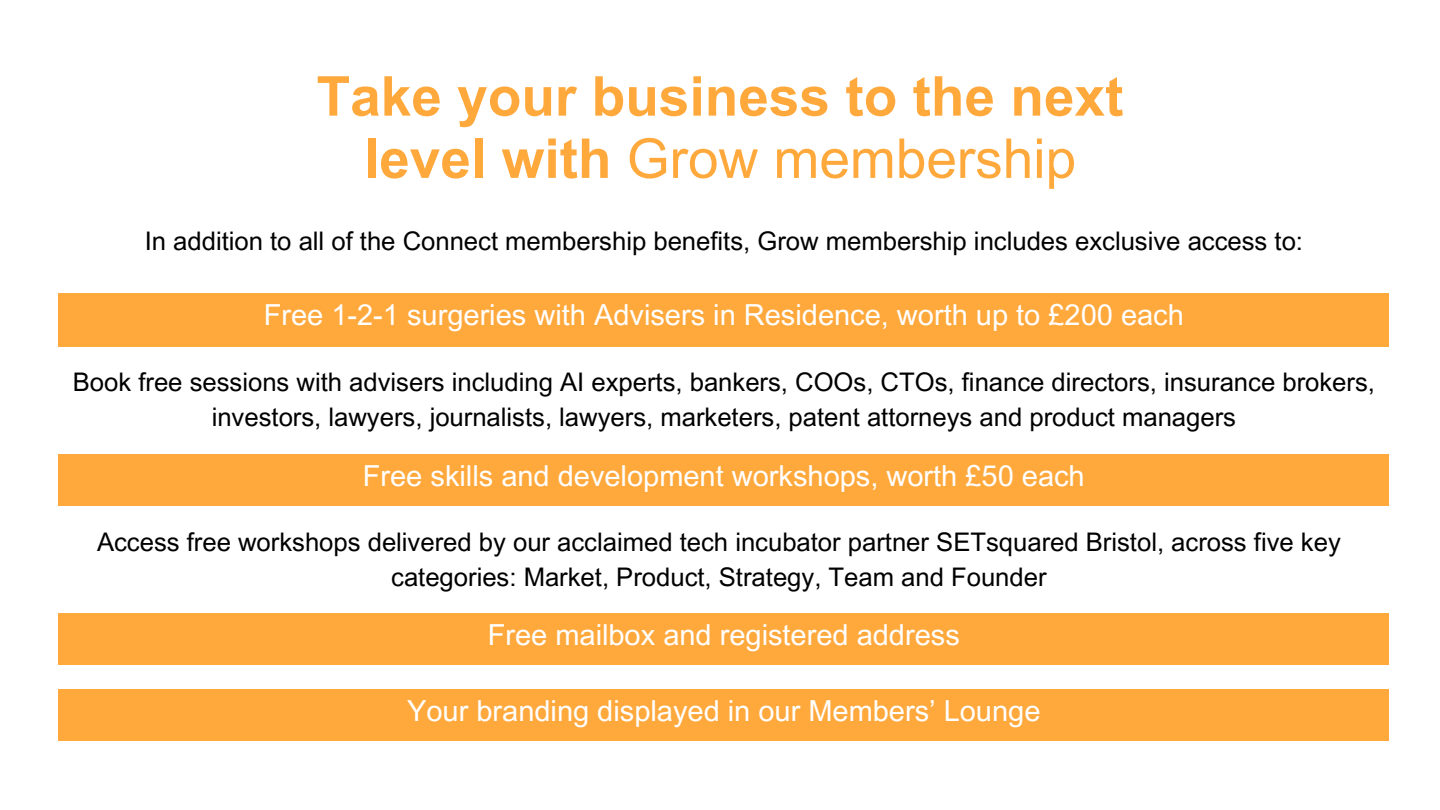
<style>
.page{position:relative;width:1440px;height:810px;background:#fff}
.page>*{position:absolute;margin:0;border:0;box-sizing:border-box;transform-origin:0 0}
.t1{font:700 55px/62.2px "Arial MT Pro";color:#ffa93d;text-align:center}
.t2{font:29px "Arial MT Pro";color:#fff}
.t3{font:25.6px/35.2px "Arial MT Pro";color:#000;text-align:center}
.s1{font-weight:400}
</style>
<div class="page">
<div style="left:58px;top:293px;width:1331px;height:53px;background:#ffa93d"></div>
<div style="left:58px;top:454px;width:1331px;height:52px;background:#ffa93d"></div>
<div style="left:58px;top:614px;width:1331px;height:51px;background:#ffa93d"></div>
<div style="left:58px;top:690px;width:1331px;height:51px;background:#ffa93d"></div>
<p class="t1" style="left:317px;top:72px;width:808px">Take your business to the next level with <span class="s1">Grow membership</span></p>
<h2 class="t3" style="left:145px;top:226px;width:1160px">In addition to all of the Connect membership benefits, Grow membership includes exclusive access to:</h2>
<h1 class="t2" style="left:264px;top:304px;width:922px">Free 1-2-1 surgeries with Advisers in Residence, worth up to £200 each</h1>
<h2 class="t3" style="left:73px;top:368px;width:1304px">Book free sessions with advisers including AI experts, bankers, COOs, CTOs, finance directors, insurance brokers, investors, lawyers, journalists, lawyers, marketers, patent attorneys and product managers</h2>
<p class="t2" style="left:363px;top:465px;width:723px">Free skills and development workshops, worth £50 each</p>
<h2 class="t3" style="left:97px;top:527px;width:1245px">Access free workshops delivered by our acclaimed tech incubator partner SETsquared Bristol, across five key categories: Market, Product, Strategy, Team and Founder</h2>
<h2 class="t2" style="left:488px;top:624px;width:474px">Free mailbox and registered address</h2>
<p class="t2" style="left:407px;top:700px;width:635px">Your branding displayed in our Members’ Lounge</p>
</div>
